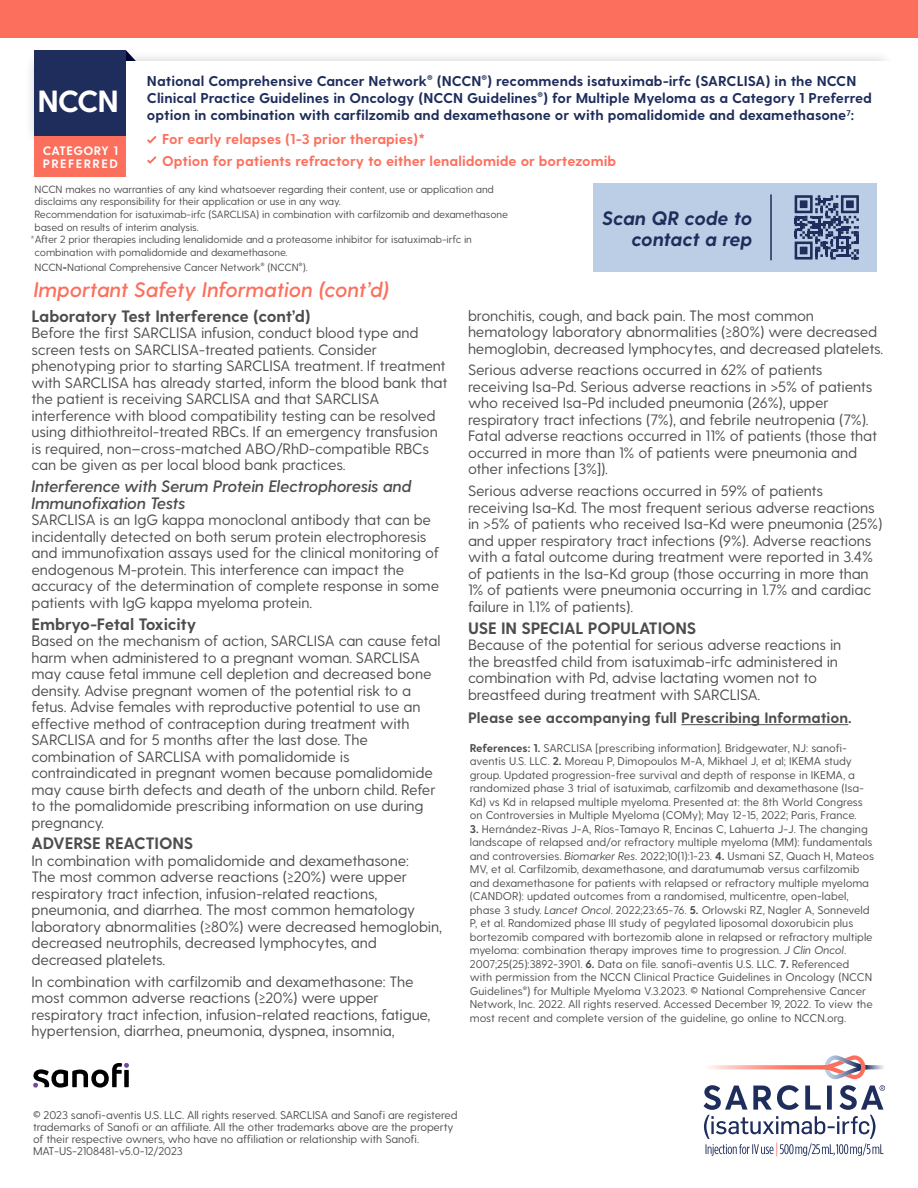
<style>
.page{position:relative;width:918px;height:1188px;background:#fff}
.page>*{position:absolute;margin:0;border:0;box-sizing:border-box;transform-origin:0 0}
.t1{font:700 30.6px "Greycliff CF";color:#fff}
.t2{font:italic 600 21px "Greycliff CF";color:#fc6f5d}
.t3{font:italic 700 19.5px/21px "Greycliff CF";letter-spacing:-.005em;color:#1e2d5b;text-align:right}
.t4{font:700 16.5px "Greycliff CF";letter-spacing:-.01em;color:#4d4d4f}
.t5{font:italic 600 16.5px/16.5px "Greycliff CF";letter-spacing:-.01em;color:#4d4d4f}
.t6{font:15px/16.5px "Greycliff CF";letter-spacing:-.01em;color:#4d4d4f}
.t7{font:700 15px "Greycliff CF";color:#4d4d4f}
.t8{font:700 14.25px/17.1px "Greycliff CF";color:#1e2d5b}
.t9{font:700 14.25px/21.5px "Greycliff CF";color:#fc6f5d}
.t10{font:700 12.3px/13.5px "Greycliff CF";letter-spacing:.11em;color:#fff}
.t11{font:11.25px/13.5px "Greycliff CF";color:#4d4d4f}
.t12{font:10.5px "Greycliff CF";letter-spacing:-.01em;color:#4d4d4f}
.s1{font-weight:700}
.s2{font-style:italic}
</style>
<div class="page">
<hr style="left:681px;top:724px;width:167px;height:1px;background:#4d4d4f">
<div style="left:0;top:0;width:918px;height:38px;background:#fc6f5d"></div>
<svg style="left:33px;top:1063px;width:96px;height:25px"></svg>
<div style="left:593px;top:183px;width:283px;height:89px;background:#bccde6"></div>
<hr style="left:770px;top:194px;width:2px;height:66px;background:#1e2d5b">
<svg style="left:795px;top:195px;width:64px;height:65px"></svg>
<div style="left:23px;top:50px;width:873px;height:97px;background:#000;opacity:.2"></div>
<div style="left:35px;top:61px;width:849px;height:74px;background:#fff"></div>
<div style="left:35px;top:119px;width:840px;height:33px;background:#fff"></div>
<div style="left:34px;top:128px;width:92px;height:48px;background:#fc6f5d"></div>
<div style="left:859px;top:61px;width:41px;height:91px;background:#fff"></div>
<div style="left:34px;top:50px;width:92px;height:85px;background:#1e2d5b"></div>
<svg style="left:147px;top:136px;width:10px;height:8px"></svg>
<svg style="left:147px;top:156px;width:10px;height:8px"></svg>
<svg style="left:704px;top:1085px;width:181px;height:71px"></svg>
<svg style="left:708px;top:1055px;width:176px;height:24px"></svg>
<h1 class="t1" style="left:37px;top:83px;width:83px">NCCN</h1>
<p class="t10" style="left:43px;top:144px;width:77px">CATEGORY 1<br>PREFERRED</p>
<p class="t8" style="left:147px;top:73px;width:727px">National Comprehensive Cancer Network<sup>®</sup> (NCCN<sup>®</sup>) recommends isatuximab-irfc (SARCLISA) in the NCCN<br>Clinical Practice Guidelines in Oncology (NCCN Guidelines<sup>®</sup>) for Multiple Myeloma as a Category 1 Preferred option in combination with carfilzomib and dexamethasone or with pomalidomide and dexamethasone<sup>7</sup>:</p>
<p class="t9" style="left:162px;top:129px;width:456px">For early relapses (1-3 prior therapies)*<br>Option for patients refractory to either lenalidomide or bortezomib</p>
<p class="t12" style="left:34px;top:183px;width:461px">NCCN makes no warranties of any kind whatsoever regarding their content, use or application and</p>
<p class="t12" style="left:34px;top:196px;width:308px">disclaims any responsibility for their application or use in any way.</p>
<p class="t12" style="left:34px;top:208px;width:475px">Recommendation for isatuximab-irfc (SARCLISA) in combination with carfilzomib and dexamethasone</p>
<p class="t12" style="left:34px;top:221px;width:166px">based on results of interim analysis.</p>
<p class="t12" style="left:30px;top:233px;width:443px">*After 2 prior therapies including lenalidomide and a proteasome inhibitor for isatuximab-irfc in</p>
<p class="t12" style="left:34px;top:246px;width:255px">combination with pomalidomide and dexamethasone.</p>
<p class="t12" style="left:34px;top:261px;width:275px">NCCN=National Comprehensive Cancer Network<sup>®</sup> (NCCN<sup>®</sup>).</p>
<h2 class="t2" style="left:34px;top:277px;width:357px">Important Safety Information (cont’d)</h2>
<h3 class="t3" style="left:603px;top:208px;width:152px">Scan QR code to contact a rep</h3>
<p class="t4" style="left:32px;top:306px;width:281px">Laboratory Test Interference (cont’d)</p>
<p class="t6" style="left:32px;top:325px;width:418px">Before the first SARCLISA infusion, conduct blood type and screen tests on SARCLISA-treated patients. Consider phenotyping prior to starting SARCLISA treatment. If treatment with SARCLISA has already started, inform the blood bank that the patient is receiving SARCLISA and that SARCLISA interference with blood compatibility testing can be resolved using dithiothreitol-treated RBCs. If an emergency transfusion is required, non–cross-matched ABO/RhD-compatible RBCs can be given as per local blood bank practices.</p>
<p class="t5" style="left:32px;top:478px;width:382px">Interference with Serum Protein Electrophoresis and<br>Immunofixation Tests</p>
<p class="t6" style="left:32px;top:512px;width:409px">SARCLISA is an IgG kappa monoclonal antibody that can be incidentally detected on both serum protein electrophoresis and immunofixation assays used for the clinical monitoring of endogenous M-protein. This interference can impact the accuracy of the determination of complete response in some patients with IgG kappa myeloma protein.</p>
<p class="t4" style="left:32px;top:614px;width:167px">Embryo-Fetal Toxicity</p>
<p class="t6" style="left:32px;top:633px;width:411px">Based on the mechanism of action, SARCLISA can cause fetal harm when administered to a pregnant woman. SARCLISA may cause fetal immune cell depletion and decreased bone density. Advise pregnant women of the potential risk to a fetus. Advise females with reproductive potential to use an effective method of contraception during treatment with SARCLISA and for 5 months after the last dose. The combination of SARCLISA with pomalidomide is contraindicated in pregnant women because pomalidomide may cause birth defects and death of the unborn child. Refer to the pomalidomide prescribing information on use during pregnancy.</p>
<p class="t4" style="left:32px;top:834px;width:163px">ADVERSE REACTIONS</p>
<p class="t6" style="left:32px;top:853px;width:412px">In combination with pomalidomide and dexamethasone:<br>The most common adverse reactions (≥20%) were upper respiratory tract infection, infusion-related reactions, pneumonia, and diarrhea. The most common hematology laboratory abnormalities (≥80%) were decreased hemoglobin, decreased neutrophils, decreased lymphocytes, and decreased platelets.</p>
<p class="t6" style="left:32px;top:974px;width:400px">In combination with carfilzomib and dexamethasone: The most common adverse reactions (≥20%) were upper respiratory tract infection, infusion-related reactions, fatigue, hypertension, diarrhea, pneumonia, dyspnea, insomnia,</p>
<p class="t6" style="left:468px;top:307px;width:417px">bronchitis, cough, and back pain. The most common hematology laboratory abnormalities (≥80%) were decreased hemoglobin, decreased lymphocytes, and decreased platelets.</p>
<p class="t6" style="left:468px;top:362px;width:411px">Serious adverse reactions occurred in 62% of patients receiving Isa-Pd. Serious adverse reactions in &gt;5% of patients who received Isa-Pd included pneumonia (26%), upper respiratory tract infections (7%), and febrile neutropenia (7%).<br>Fatal adverse reactions occurred in 11% of patients (those that occurred in more than 1% of patients were pneumonia and other infections [3%]).</p>
<p class="t6" style="left:468px;top:483px;width:416px">Serious adverse reactions occurred in 59% of patients receiving Isa-Kd. The most frequent serious adverse reactions in &gt;5% of patients who received Isa-Kd were pneumonia (25%) and upper respiratory tract infections (9%). Adverse reactions with a fatal outcome during treatment were reported in 3.4% of patients in the Isa-Kd group (those occurring in more than 1% of patients were pneumonia occurring in 1.7% and cardiac failure in 1.1% of patients).</p>
<p class="t4" style="left:468px;top:618px;width:230px">USE IN SPECIAL POPULATIONS</p>
<p class="t6" style="left:468px;top:637px;width:375px">Because of the potential for serious adverse reactions in the breastfed child from isatuximab-irfc administered in combination with Pd, advise lactating women not to breastfeed during treatment with SARCLISA.</p>
<p class="t7" style="left:468px;top:709px;width:385px">Please see accompanying full Prescribing Information.</p>
<p class="t11" style="left:470px;top:741px;width:396px"><span class="s1">References: 1.</span> SARCLISA [prescribing information]. Bridgewater, NJ: sanofi&shy;aventis U.S. LLC. <span class="s1">2.</span> Moreau P, Dimopoulos M-A, Mikhael J, et al; IKEMA study group. Updated progression-free survival and depth of response in IKEMA, a randomized phase 3 trial of isatuximab, carfilzomib and dexamethasone (Isa-Kd) vs Kd in relapsed multiple myeloma. Presented at: the 8th World Congress on Controversies in Multiple Myeloma (COMy); May 12-15, 2022; Paris, France.</p>
<p class="t11" style="left:470px;top:822px;width:406px"><span class="s1">3.</span> Hernández-Rivas J-A, Ríos-Tamayo R, Encinas C, Lahuerta J-J. The changing landscape of relapsed and/or refractory multiple myeloma (MM): fundamentals and controversies. <span class="s2">Biomarker Res</span>. 2022;10(1):1-23. <span class="s1">4.</span> Usmani SZ, Quach H, Mateos MV, et al. Carfilzomib, dexamethasone, and daratumumab versus carfilzomib and dexamethasone for patients with relapsed or refractory multiple myeloma (CANDOR): updated outcomes from a randomised, multicentre, open-label, phase 3 study. <span class="s2">Lancet Oncol</span>. 2022;23:65-76. <span class="s1">5.</span> Orlowski RZ, Nagler A, Sonneveld P, et al. Randomized phase III study of pegylated liposomal doxorubicin plus bortezomib compared with bortezomib alone in relapsed or refractory multiple myeloma: combination therapy improves time to progression. <span class="s2">J Clin Oncol</span>.<br>2007;25(25):3892-3901. <span class="s1">6.</span> Data on file. sanofi-aventis U.S. LLC. <span class="s1">7.</span> Referenced with permission from the NCCN Clinical Practice Guidelines in Oncology (NCCN Guidelines<sup>®</sup>) for Multiple Myeloma V.3.2023. © National Comprehensive Cancer Network, Inc. 2022. All rights reserved. Accessed December 19, 2022. To view the most recent and complete version of the guideline, go online to NCCN.org.</p>
<p class="t11" style="left:33px;top:1109px;width:426px;line-height:12px">© 2023 sanofi-aventis U.S. LLC. All rights reserved. SARCLISA and Sanofi are registered trademarks of Sanofi or an affiliate. All the other trademarks above are the property of their respective owners, who have no affiliation or relationship with Sanofi.<br>MAT-US-2108481-v5.0-12/2023</p>
</div>
